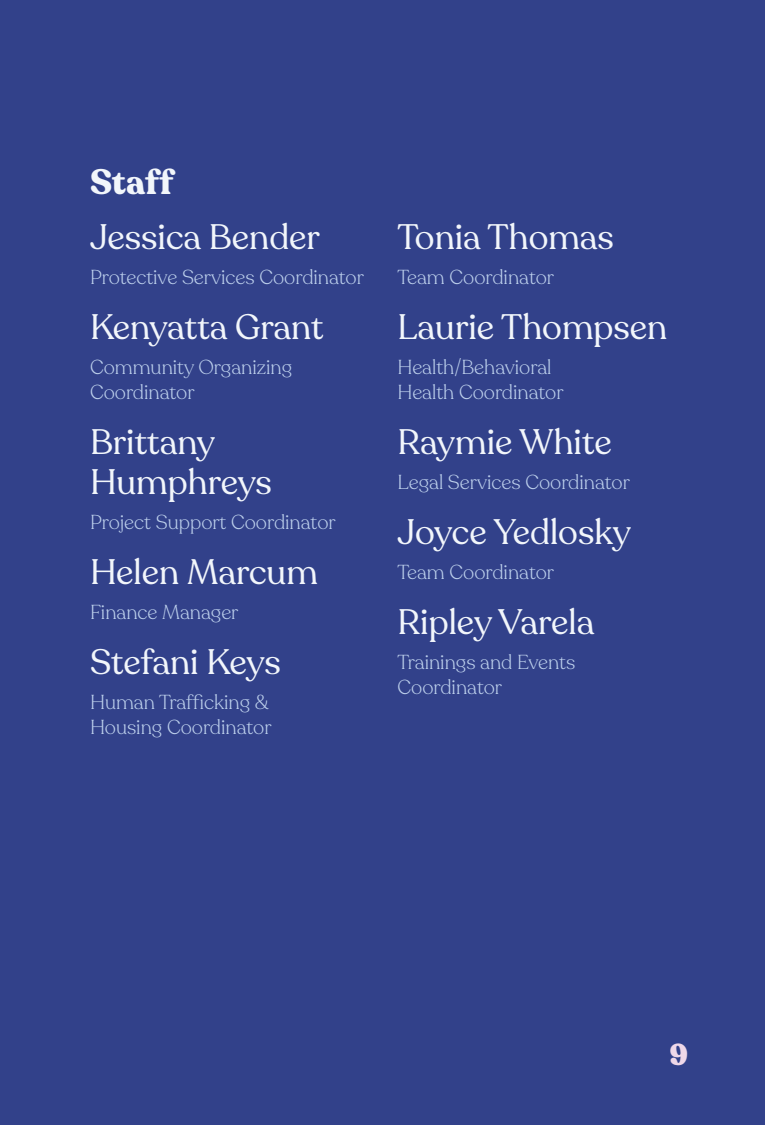
<style>
.page{position:relative;width:765px;height:1125px;background:#32418a}
.page>*{position:absolute;margin:0;border:0;box-sizing:border-box;transform-origin:0 0}
.t1{font:35px/40px "Recoleta";color:#f2f6fb}
.t2{font:700 35px "Recoleta";color:#f2f6fb}
.t3{font:900 30px "Recoleta Alt";color:#efd8e9}
.t4{font:300 20px/25px "Recoleta";color:#bdd0ec}
</style>
<div class="page">
<h1 class="t2" style="left:90px;top:160px;width:84px">Staff</h1>
<h1 class="t1" style="left:90px;top:218px;width:231px">Jessica Bender</h1>
<p class="t4" style="left:90px;top:265px;width:275px">Protective Services Coordinator</p>
<h1 class="t1" style="left:90px;top:308px;width:235px">Kenyatta Grant</h1>
<p class="t4" style="left:90px;top:355px;width:204px">Community Organizing<br>Coordinator</p>
<h1 class="t1" style="left:90px;top:423px;width:183px">Brittany<br>Humphreys</h1>
<p class="t4" style="left:90px;top:510px;width:247px">Project Support Coordinator</p>
<h1 class="t1" style="left:90px;top:553px;width:229px">Helen Marcum</h1>
<p class="t4" style="left:90px;top:600px;width:150px">Finance Manager</p>
<h1 class="t1" style="left:90px;top:643px;width:192px">Stefani Keys</h1>
<p class="t4" style="left:90px;top:690px;width:183px">Human Trafficking &amp;<br>Housing Coordinator</p>
<h1 class="t1" style="left:398px;top:218px;width:218px">Tonia Thomas</h1>
<p class="t4" style="left:398px;top:265px;width:158px">Team Coordinator</p>
<h1 class="t1" style="left:398px;top:308px;width:271px">Laurie Thompsen</h1>
<p class="t4" style="left:398px;top:355px;width:168px">Health/Behavioral<br>Health Coordinator</p>
<h1 class="t1" style="left:398px;top:423px;width:216px">Raymie White</h1>
<p class="t4" style="left:398px;top:470px;width:234px">Legal Services Coordinator</p>
<h1 class="t1" style="left:398px;top:513px;width:235px">Joyce Yedlosky</h1>
<p class="t4" style="left:398px;top:560px;width:158px">Team Coordinator</p>
<h1 class="t1" style="left:398px;top:603px;width:198px">Ripley Varela</h1>
<p class="t4" style="left:398px;top:650px;width:179px">Trainings and Events<br>Coordinator</p>
<h2 class="t3" style="left:670px;top:1035px;width:20px">9</h2>
</div>
